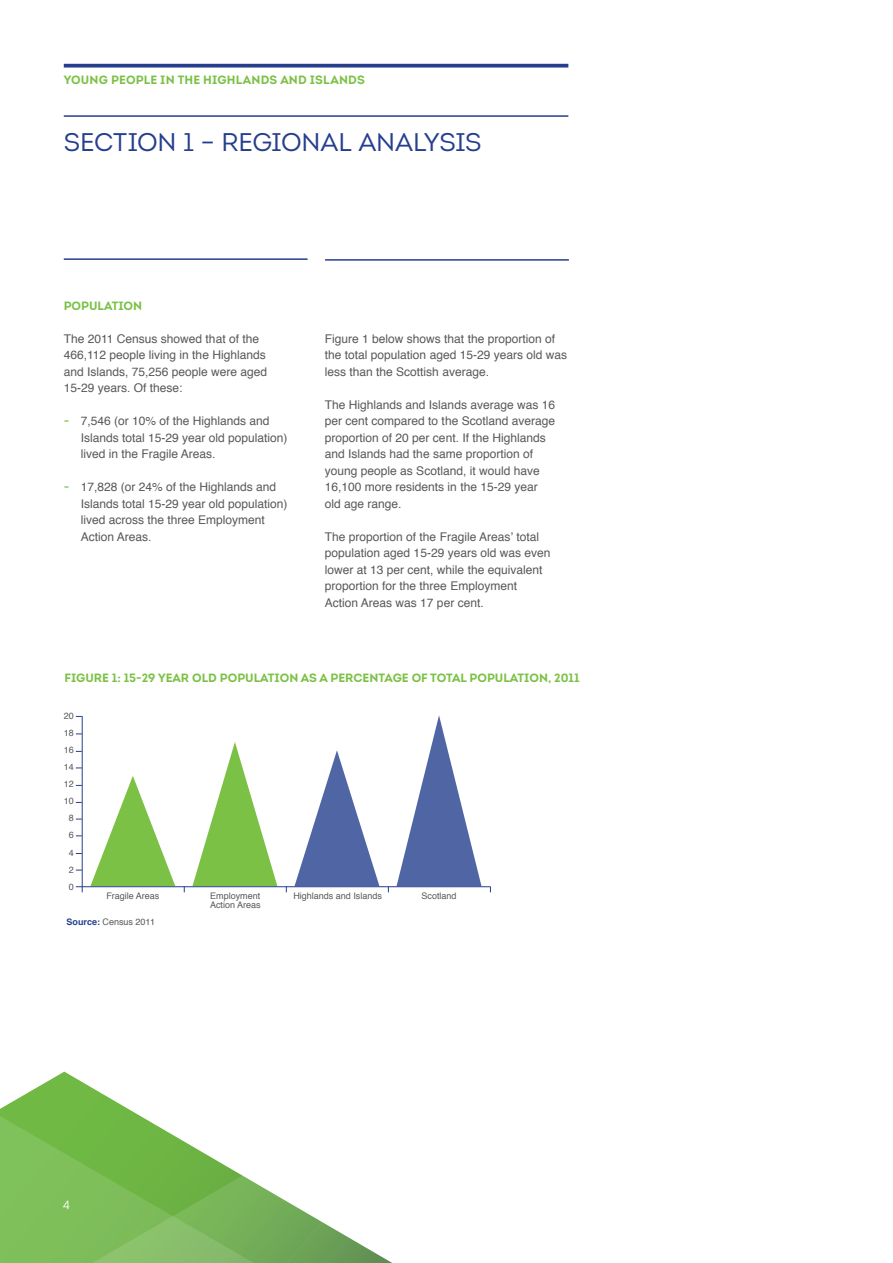
<style>
.page{position:relative;width:893px;height:1263px;background:#fff}
.page>*{position:absolute;margin:0;border:0;box-sizing:border-box;transform-origin:0 0}
.t1{font:25.5px "Intro";letter-spacing:-.01em;color:#253f8e}
.t2{font:12px/16.5px "Helvetica";color:#57585a}
.Headers{font:700 12px "Intro";color:#7bc145}
.t3{font:12px "Intro";color:#fff}
.captions{font:9px/9px "Helvetica";color:#57585a}
.s1{font-family:"Intro";font-weight:700;color:#96cc67}
.s2{font-weight:700;color:#253f8e}
</style>
<div class="page">
<svg style="left:1px;top:1071px;width:126px;height:37px"></svg>
<svg style="left:0;top:1108px;width:392px;height:155px"></svg>
<svg style="left:64px;top:64px;width:504px;height:4px;background:#3e559b"></svg>
<hr style="left:64px;top:115px;width:504px;height:2px;background:#253f8e">
<hr style="left:64px;top:258px;width:244px;height:2px;background:#253f8e">
<hr style="left:325px;top:259px;width:244px;height:2px;background:#253f8e">
<svg style="left:76px;top:886px;width:7px;height:6px"></svg>
<svg style="left:81px;top:715px;width:410px;height:172px"></svg>
<p class="Headers" style="left:64px;top:72px;width:303px">YOUNG PEOPLE IN THE HIGHLANDS AND ISLANDS</p>
<p class="t1" style="left:64px;top:127px;width:419px">SECTION 1 – REGIONAL ANALYSIS</p>
<p class="Headers" style="left:64px;top:298px;width:80px">POPULATION</p>
<p class="t2" style="left:64px;top:330px;width:205px">The 2011 Census showed that of the<br>466,112 people living in the Highlands and Islands, 75,256 people were aged<br>15-29 years. Of these:</p>
<p class="t2" style="left:81px;top:413px;width:208px;text-indent:-17px"><span class="s1">-</span> 7,546 (or 10% of the Highlands and<br>Islands total 15-29 year old population) lived in the Fragile Areas.</p>
<p class="t2" style="left:81px;top:479px;width:208px;text-indent:-17px"><span class="s1">-</span> 17,828 (or 24% of the Highlands and<br>Islands total 15-29 year old population) lived across the three Employment<br>Action Areas.</p>
<p class="t2" style="left:325px;top:330px;width:244px">Figure 1 below shows that the proportion of the total population aged 15-29 years old was less than the Scottish average.</p>
<p class="t2" style="left:325px;top:396px;width:232px">The Highlands and Islands average was 16 per cent compared to the Scotland average proportion of 20 per cent. If the Highlands and Islands had the same proportion of young people as Scotland, it would have 16,100 more residents in the 15-29 year old age range.</p>
<p class="t2" style="left:325px;top:528px;width:227px">The proportion of the Fragile Areas’ total population aged 15-29 years old was even lower at 13 per cent, while the equivalent proportion for the three Employment Action Areas was 17 per cent.</p>
<p class="Headers" style="left:64px;top:671px;width:517px">FIGURE 1: 15-29 YEAR OLD POPULATION AS A PERCENTAGE OF TOTAL POPULATION, 2011</p>
<p class="captions" style="left:64px;top:711px;width:12px">20</p>
<p class="captions" style="left:64px;top:728px;width:12px">18</p>
<p class="captions" style="left:64px;top:745px;width:12px">16</p>
<p class="captions" style="left:64px;top:763px;width:12px">14</p>
<p class="captions" style="left:64px;top:780px;width:12px">12</p>
<p class="captions" style="left:64px;top:797px;width:12px">10</p>
<p class="captions" style="left:69px;top:814px;width:7px">8</p>
<p class="captions" style="left:69px;top:831px;width:7px">6</p>
<p class="captions" style="left:69px;top:848px;width:7px">4</p>
<p class="captions" style="left:69px;top:865px;width:7px">2</p>
<p class="captions" style="left:69px;top:882px;width:7px">0</p>
<p class="captions" style="left:106px;top:892px;width:55px">Fragile Areas</p>
<p class="captions" style="left:210px;top:892px;width:52px">Employment<br>Action Areas</p>
<p class="captions" style="left:293px;top:892px;width:90px">Highlands and Islands</p>
<p class="captions" style="left:421px;top:892px;width:37px">Scotland</p>
<p class="captions" style="left:67px;top:918px;width:90px"><span class="s2">Source:</span> Census 2011</p>
<p class="t3" style="left:63px;top:1197px;width:9px">4</p>
</div>
